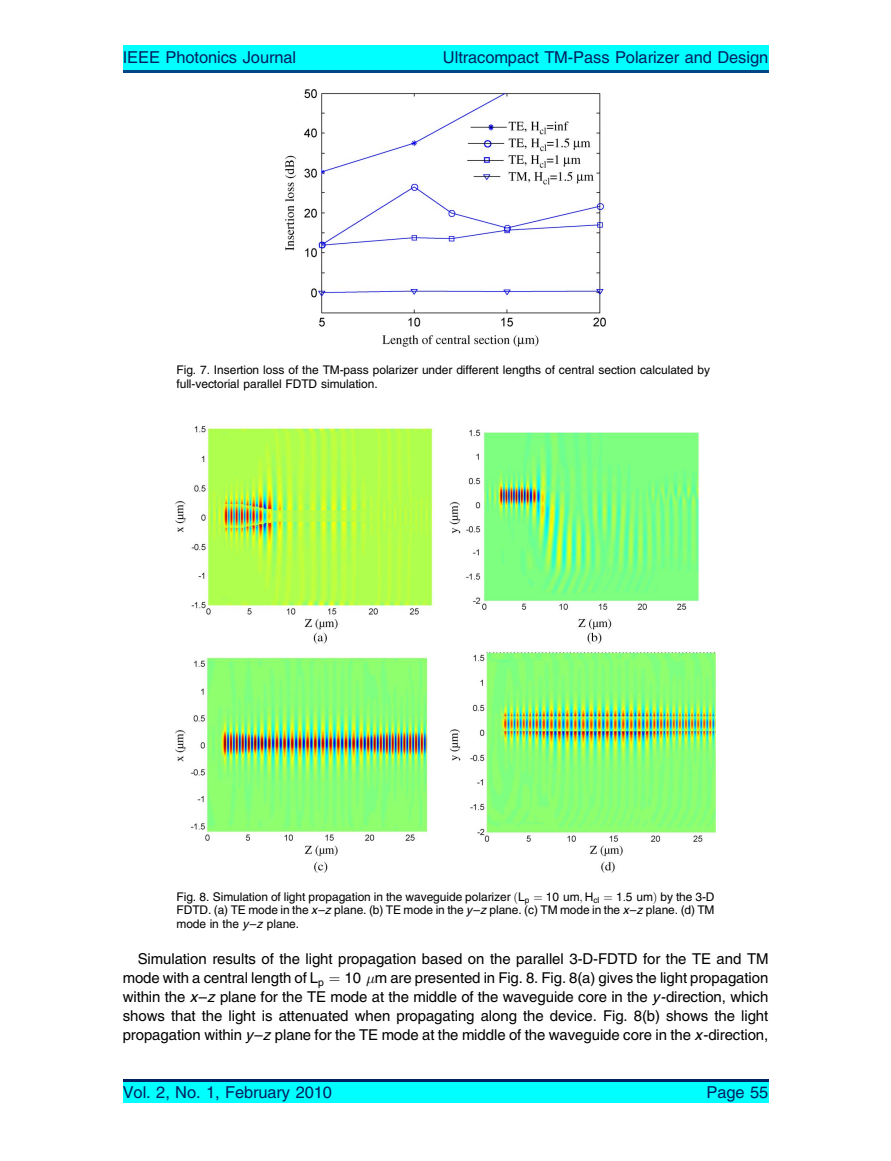
<style>
.page{position:relative;width:891px;height:1161px;background:#fff}
.page>*{position:absolute;margin:0;border:0;box-sizing:border-box;transform-origin:0 0}
.t1{font:16.5px "Adv T Tb 54 a 34 f 7";color:#012060}
.t2{font:15px/18.9px "Adv T Tb 54 a 34 f 7";color:#000;text-align:justify}
.t3{font:12px/13.5px "Adv T Tb 54 a 34 f 7";color:#000;text-align:justify}
.s1{font-family:"Adv P4 C4 E74"}
.s2{font-family:"Adv P4 C4 E51"}
.s3{font-family:"Adv T Tbdfc 2815.BI"}
</style>
<div class="page">
<img style="left:175px;top:426px;width:541px;height:447px">
<img style="left:286px;top:90px;width:319px;height:256px">
<div style="left:123px;top:45px;width:645px;height:28px;background:#0ff"></div>
<hr style="left:123px;top:70px;width:645px;height:3px;background:#004684">
<div style="left:123px;top:1079px;width:645px;height:24px;background:#0ff"></div>
<hr style="left:123px;top:1079px;width:645px;height:3px;background:#012060">
<p class="t1" style="left:123px;top:51px;width:175px">IEEE Photonics Journal</p>
<p class="t1" style="left:443px;top:51px;width:327px">Ultracompact TM-Pass Polarizer and Design</p>
<p class="t3" style="left:177px;top:365px;width:535px">Fig. 7. Insertion loss of the TM-pass polarizer under different lengths of central section calculated by full-vectorial parallel FDTD simulation.</p>
<p class="t3" style="left:177px;top:891px;width:539px">Fig. 8. Simulation of light propagation in the waveguide polarizer <span class="s1">ð</span>L<sub>p</sub> <span class="s1">¼</span> 10 um<span class="s2">;</span> H<sub>cl</sub> <span class="s1">¼</span> 1<span class="s2">:</span>5 um<span class="s1">Þ</span> by the 3-D FDTD. (a) TE mode in the <span class="s3">x</span>–<span class="s3">z</span> plane. (b) TE mode in the <span class="s3">y</span>–<span class="s3">z</span> plane. (c) TM mode in the <span class="s3">x</span>–<span class="s3">z</span> plane. (d) TM mode in the <span class="s3">y</span>–<span class="s3">z</span> plane.</p>
<p class="t2" style="left:123px;top:951px;width:647px;text-indent:15px">Simulation results of the light propagation based on the parallel 3-D-FDTD for the TE and TM mode with a central length of L<sub>p</sub> <span class="s1">¼</span> 10 <span class="s2">-</span>m are presented in Fig. 8. Fig. 8(a) gives the light propagation within the <span class="s3">x</span>–<span class="s3">z</span> plane for the TE mode at the middle of the waveguide core in the <span class="s3">y</span>-direction, which shows that the light is attenuated when propagating along the device. Fig. 8(b) shows the light propagation within <span class="s3">y</span>–<span class="s3">z</span> plane for the TE mode at the middle of the waveguide core in the <span class="s3">x</span>-direction,</p>
<p class="t1" style="left:123px;top:1087px;width:211px">Vol. 2, No. 1, February 2010</p>
<p class="t1" style="left:707px;top:1087px;width:63px">Page 55</p>
</div>
